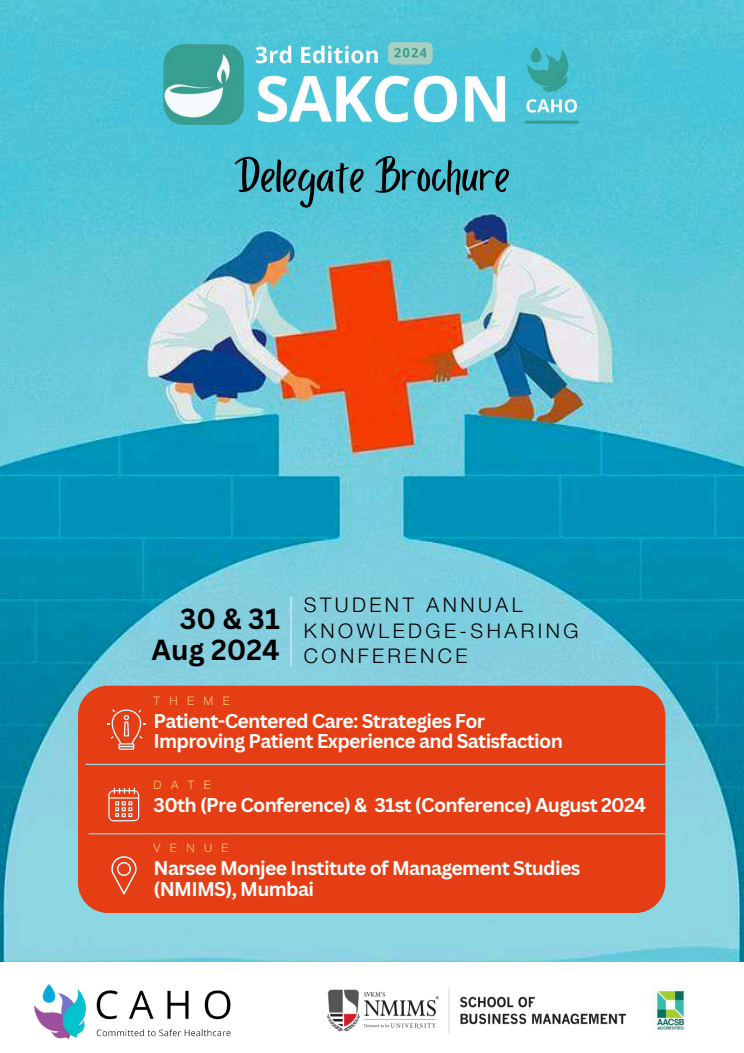
<style>
.page{position:relative;width:744px;height:1053px;background:#fff}
.page>*{position:absolute;margin:0;border:0;box-sizing:border-box;transform-origin:0 0}
.t1{font:50.6px "Porcelain";color:#000}
.t2{font:700 28.24px/30.8px "Canva Sans";color:#000;text-align:right}
.t3{font:300 20.24px/25.7px "Helvetica Neue Cyr";letter-spacing:.17em;color:#000}
.t4{font:700 19.4px/20.4px "Canva Sans";letter-spacing:-.035em;color:#fff}
.t5{font:300 11.76px "Helvetica Neue Cyr";letter-spacing:.8em;color:#ffcb77}
</style>
<div class="page">
<div style="left:0;top:0;width:744px;height:32px;background:#50c4d7"></div>
<img style="left:0;top:32px;width:744px;height:930px">
<img style="left:141px;top:10px;width:462px;height:128px">
<div style="left:78px;top:685px;width:587px;height:227px;background:#e53e14;border-radius:30px"></div>
<svg style="left:108px;top:787px;width:31px;height:34px"></svg>
<svg style="left:107px;top:709px;width:39px;height:40px"></svg>
<svg style="left:111px;top:856px;width:26px;height:38px"></svg>
<hr style="left:86px;top:763px;width:579px;height:2px;background:#a1dbe7">
<hr style="left:89px;top:833px;width:576px;height:1px;background:#a1dbe7">
<hr style="left:290px;top:597px;width:2px;height:69px;background:#fff">
<img style="left:326px;top:987px;width:361px;height:46px">
<img style="left:34px;top:984px;width:197px;height:56px">
<h1 class="t1" style="left:234px;top:148px;width:277px">Delegate Brochure</h1>
<h2 class="t2" style="left:152px;top:603px;width:130px">30 &amp; 31<br>Aug 2024</h2>
<p class="t5" style="left:154px;top:696px;width:78px">THEME</p>
<p class="t3" style="left:304px;top:593px;width:276px">STUDENT ANNUAL<br>KNOWLEDGE-SHARING<br>CONFERENCE</p>
<p class="t4" style="left:154px;top:710px;width:411px">Patient-Centered Care: Strategies For<br>Improving Patient Experience and Satisfaction</p>
<p class="t5" style="left:154px;top:780px;width:59px">DATE</p>
<p class="t4" style="left:154px;top:794px;width:494px">30th (Pre Conference) &amp; 31st (Conference) August 2024</p>
<p class="t5" style="left:154px;top:843px;width:76px">VENUE</p>
<p class="t4" style="left:154px;top:857px;width:428px">Narsee Monjee Institute of Management Studies (NMIMS), Mumbai</p>
</div>
